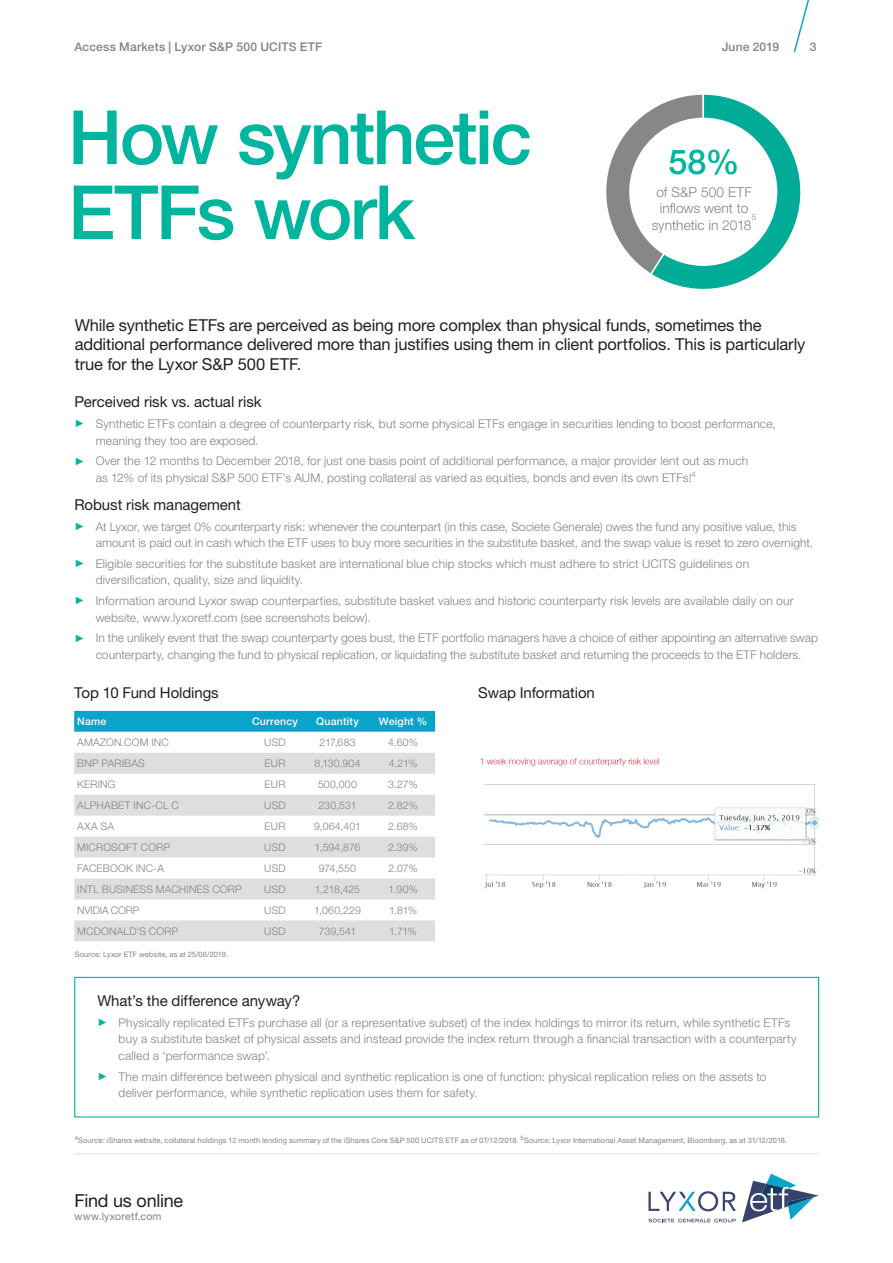
<style>
.page{position:relative;width:893px;height:1263px;background:#fff}
.page>*{position:absolute;margin:0;border:0;box-sizing:border-box;transform-origin:0 0}
.Intro_-_Conclusion_H{font:500 75px/75px "Helvetica Neue LT Pro";letter-spacing:-.035em;color:#00b59d}
.t1{font:500 34.2px "Helvetica Neue LT Pro";color:#00b59d}
.Heading_2{font:18px "Helvetica Neue LT Std";letter-spacing:-.015em;color:#231f20}
.Heading_2_-_First_pa{font:16.5px/19.8px "Helvetica Neue LT Std";letter-spacing:-.01em;color:#231f20}
.Heading_3{font:15px "Helvetica Neue LT Pro";letter-spacing:-.005em;color:#231f20}
.Heading_3-2{font:15px "Helvetica Neue LT Std";letter-spacing:-.005em;color:#231f20}
.t2{font:300 13.65px/16.4px "Helvetica Neue LT Pro";letter-spacing:.005em;color:#808285;text-align:center}
.t3{font:300 12px/16.5px "Helvetica Neue LT Pro";letter-spacing:.01em;color:#808285}
.t4{font:500 12px "Helvetica Neue LT Std";letter-spacing:.015em;color:#808285}
.Table_information{font:300 10.5px "Helvetica Neue LT Pro";letter-spacing:.015em;color:#808285}
.Table_information-2{font:500 10.5px "Helvetica Neue LT Std";letter-spacing:.02em;color:#fff}
.t5{font:10.5px "Helvetica Neue LT Std";letter-spacing:.02em;color:#808285}
.Table_information-3{font:300 10.5px "Helvetica Neue LT Pro";letter-spacing:-.01em;color:#808285}
.t6{font:300 8.25px "Helvetica Neue LT Pro";color:#808285}
.Footnote{font:7.5px "Helvetica Neue LT Std";letter-spacing:.01em;color:#808285}
.s1{font-family:"Arial";font-weight:400;font-size:10.5px;color:#00b59d}
</style>
<div class="page">
<svg style="left:793px;top:0;width:17px;height:53px"></svg>
<svg style="left:648px;top:1219px;width:88px;height:3px"></svg>
<svg style="left:648px;top:1191px;width:88px;height:20px"></svg>
<svg style="left:742px;top:1174px;width:77px;height:48px"></svg>
<hr style="left:74px;top:1153px;width:745px;height:1px;background:#dddee0">
<div style="left:74px;top:977px;width:745px;height:140px;border:1px solid #00b59d"></div>
<svg style="left:606px;top:94px;width:195px;height:195px"></svg>
<img style="left:480px;top:758px;width:339px;height:131px">
<div style="left:74px;top:711px;width:361px;height:21px;background:#0aa3ca"></div>
<svg style="left:74px;top:753px;width:361px;height:188px;fill:#dddee0"></svg>
<p class="t4" style="left:74px;top:40px;width:249px">Access Markets | Lyxor S&amp;P 500 UCITS ETF</p>
<p class="t4" style="left:722px;top:40px;width:59px">June 2019</p>
<p class="t4" style="left:810px;top:40px;width:8px">3</p>
<p class="Intro_-_Conclusion_H" style="left:68px;top:99px;width:466px">How synthetic<br>ETFs work</p>
<p class="t1" style="left:669px;top:141px;width:72px">58%</p>
<p class="t2" style="left:652px;top:184px;width:101px">of S&amp;P 500 ETF inflows went to synthetic in 2018</p>
<p class="t6" style="left:752px;top:212px;width:6px">5</p>
<p class="Heading_2_-_First_pa" style="left:75px;top:314px;width:732px">While synthetic ETFs are perceived as being more complex than physical funds, sometimes the additional performance delivered more than justifies using them in client portfolios. This is particularly true for the Lyxor S&amp;P 500 ETF.</p>
<p class="Heading_3" style="left:74px;top:393px;width:189px">Perceived risk vs. actual risk</p>
<p class="t3" style="left:96px;top:415px;width:682px;text-indent:-21px"><span class="s1">►</span> Synthetic ETFs contain a degree of counterparty risk, but some physical ETFs engage in securities lending to boost performance, meaning they too are exposed.</p>
<p class="t3" style="left:96px;top:453px;width:654px;text-indent:-21px"><span class="s1">►</span> Over the 12 months to December 2018, for just one basis point of additional performance, a major provider lent out as much as 12% of its physical S&amp;P 500 ETF’s AUM, posting collateral as varied as equities, bonds and even its own ETFs!<sup>4</sup></p>
<p class="Heading_3" style="left:74px;top:495px;width:168px">Robust risk management</p>
<p class="t3" style="left:96px;top:518px;width:719px;text-indent:-21px"><span class="s1">►</span> At Lyxor, we target 0% counterparty risk: whenever the counterpart (in this case, Societe Generale) owes the fund any positive value, this amount is paid out in cash which the ETF uses to buy more securities in the substitute basket, and the swap value is reset to zero overnight.</p>
<p class="t3" style="left:96px;top:555px;width:655px;text-indent:-21px"><span class="s1">►</span> Eligible securities for the substitute basket are international blue chip stocks which must adhere to strict UCITS guidelines on diversification, quality, size and liquidity.</p>
<p class="t3" style="left:96px;top:592px;width:699px;text-indent:-21px"><span class="s1">►</span> Information around Lyxor swap counterparties, substitute basket values and historic counterparty risk levels are available daily on our website, www.lyxoretf.com (see screenshots below).</p>
<p class="t3" style="left:74px;top:629px;width:745px;text-align:center"><span class="s1">►</span> In the unlikely event that the swap counterparty goes bust, the ETF portfolio managers have a choice of either appointing an alternative swap counterparty, changing the fund to physical replication, or liquidating the substitute basket and returning the proceeds to the ETF holders.</p>
<p class="Heading_3-2" style="left:74px;top:684px;width:146px">Top 10 Fund Holdings</p>
<p class="Heading_3-2" style="left:478px;top:684px;width:118px">Swap Information</p>
<p class="Table_information-2" style="left:77px;top:715px;width:31px">Name</p>
<p class="Table_information-2" style="left:252px;top:715px;width:47px">Currency</p>
<p class="Table_information-2" style="left:316px;top:715px;width:44px">Quantity</p>
<p class="Table_information-2" style="left:379px;top:715px;width:50px">Weight %</p>
<p class="Table_information" style="left:77px;top:736px;width:93px">AMAZON.COM INC</p>
<p class="Table_information" style="left:264px;top:736px;width:23px">USD</p>
<p class="Table_information" style="left:319px;top:736px;width:38px">217,683</p>
<p class="Table_information" style="left:388px;top:736px;width:31px">4.60%</p>
<p class="Table_information" style="left:77px;top:757px;width:69px">BNP PARIBAS</p>
<p class="Table_information" style="left:265px;top:757px;width:22px">EUR</p>
<p class="Table_information" style="left:314px;top:757px;width:48px">8,130,904</p>
<p class="Table_information" style="left:389px;top:757px;width:30px">4.21%</p>
<p class="Table_information" style="left:77px;top:778px;width:40px">KERING</p>
<p class="Table_information" style="left:265px;top:778px;width:22px">EUR</p>
<p class="Table_information" style="left:318px;top:778px;width:41px">500,000</p>
<p class="Table_information" style="left:388px;top:778px;width:31px">3.27%</p>
<p class="Table_information" style="left:77px;top:799px;width:103px">ALPHABET INC-CL C</p>
<p class="Table_information" style="left:264px;top:799px;width:23px">USD</p>
<p class="Table_information" style="left:318px;top:799px;width:40px">230,531</p>
<p class="Table_information" style="left:388px;top:799px;width:31px">2.82%</p>
<p class="Table_information" style="left:77px;top:820px;width:38px">AXA SA</p>
<p class="Table_information" style="left:265px;top:820px;width:22px">EUR</p>
<p class="Table_information" style="left:314px;top:820px;width:48px">9,064,401</p>
<p class="Table_information" style="left:388px;top:820px;width:31px">2.68%</p>
<p class="Table_information" style="left:77px;top:841px;width:95px">MICROSOFT CORP</p>
<p class="Table_information" style="left:264px;top:841px;width:23px">USD</p>
<p class="Table_information" style="left:315px;top:841px;width:47px">1,594,876</p>
<p class="Table_information" style="left:388px;top:841px;width:31px">2.39%</p>
<p class="Table_information" style="left:77px;top:862px;width:88px">FACEBOOK INC-A</p>
<p class="Table_information" style="left:264px;top:862px;width:23px">USD</p>
<p class="Table_information" style="left:319px;top:862px;width:39px">974,550</p>
<p class="Table_information" style="left:388px;top:862px;width:31px">2.07%</p>
<p class="Table_information" style="left:77px;top:882px;width:166px">INTL BUSINESS MACHINES CORP</p>
<p class="Table_information" style="left:264px;top:882px;width:23px">USD</p>
<p class="Table_information" style="left:315px;top:882px;width:47px">1,218,425</p>
<p class="Table_information" style="left:388px;top:882px;width:31px">1.90%</p>
<p class="Table_information-3" style="left:77px;top:903px;width:64px">NVIDIA CORP</p>
<p class="Table_information" style="left:264px;top:903px;width:23px">USD</p>
<p class="Table_information" style="left:314px;top:903px;width:48px">1,060,229</p>
<p class="Table_information" style="left:389px;top:903px;width:30px">1.81%</p>
<p class="Table_information" style="left:77px;top:924px;width:103px">MCDONALD'S CORP</p>
<p class="Table_information" style="left:264px;top:924px;width:23px">USD</p>
<p class="Table_information" style="left:319px;top:924px;width:39px">739,541</p>
<p class="Table_information" style="left:389px;top:924px;width:29px">1.71%</p>
<p class="Footnote" style="left:75px;top:950px;width:155px">Source: Lyxor ETF website, as at 25/06/2019.</p>
<p class="Heading_3" style="left:97px;top:991px;width:205px">What’s the difference anyway?</p>
<p class="t3" style="left:119px;top:1014px;width:680px;text-indent:-21px"><span class="s1">►</span> Physically replicated ETFs purchase all (or a representative subset) of the index holdings to mirror its return, while synthetic ETFs buy a substitute basket of physical assets and instead provide the index return through a financial transaction with a counterparty called a ‘performance swap’.</p>
<p class="t3" style="left:119px;top:1068px;width:649px;text-indent:-21px"><span class="s1">►</span> The main difference between physical and synthetic replication is one of function: physical replication relies on the assets to deliver performance, while synthetic replication uses them for safety.</p>
<p class="Footnote" style="left:75px;top:1136px;width:714px"><sup>4</sup>Source: iShares website, collateral holdings 12 month lending summary of the iShares Core S&amp;P 500 UCITS ETF as of 07/12/2018. <sup>5</sup>Source: Lyxor International Asset Management, Bloomberg, as at 31/12/2018.</p>
<p class="Heading_2" style="left:74px;top:1190px;width:110px">Find us online</p>
<p class="t5" style="left:74px;top:1210px;width:89px">www.lyxoretf.com</p>
</div>
